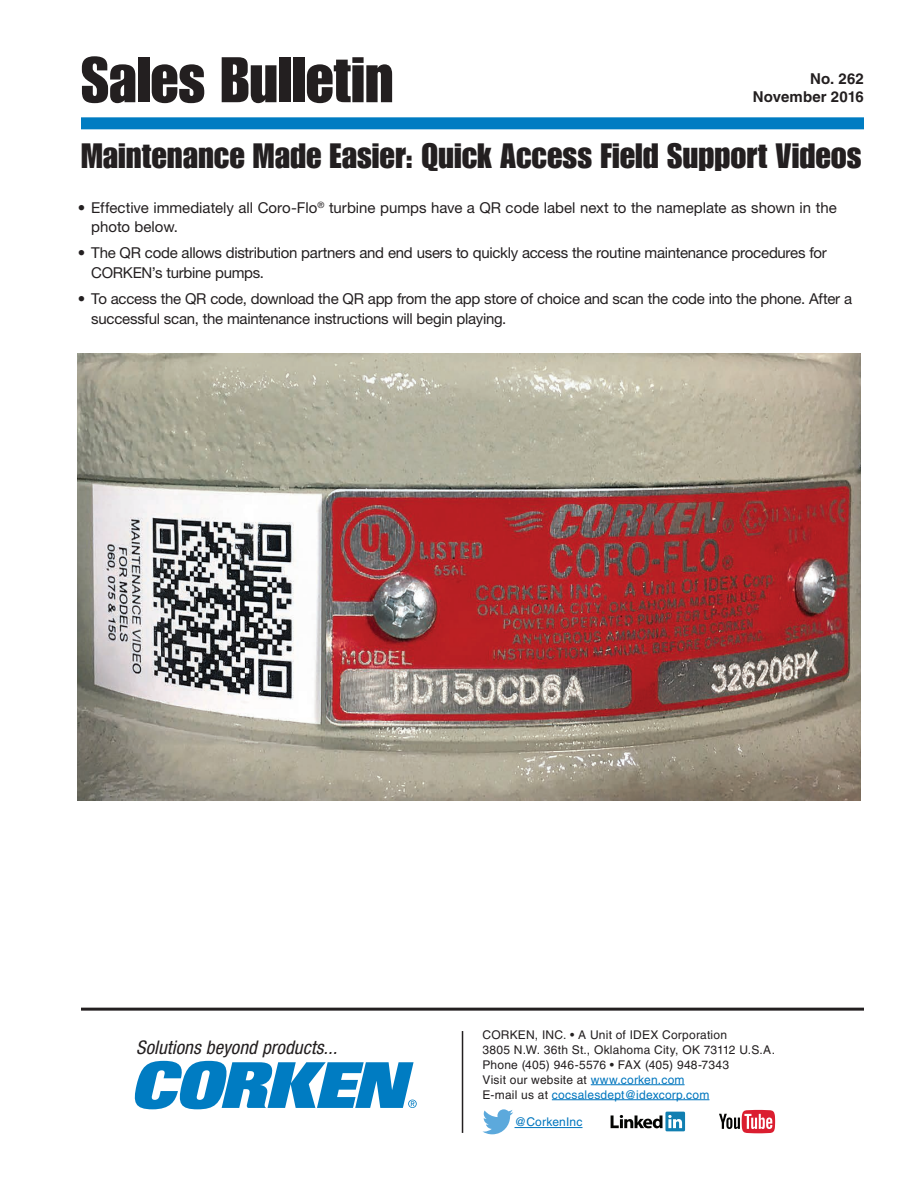
<style>
.page{position:relative;width:918px;height:1188px;background:#fff}
.page>*{position:absolute;margin:0;border:0;box-sizing:border-box;transform-origin:0 0}
.Cover_Title{font:63px "Impact LT Std";letter-spacing:-.005em;color:#231f20}
.Cover_Subtitle{font:34.5px "Impact LT Std";color:#231f20}
.Contact_Information{font:italic condensed 18.9px "Helvetica Neue LT Std";letter-spacing:.005em;color:#231f20}
.Body_Bulleted{font:15px/19.5px "Helvetica Neue LT Std";letter-spacing:-.015em;color:#231f20}
.Sales_Bulletin_Lit_N{font:700 15px "Helvetica LT Std";letter-spacing:.01em;color:#231f20}
.Contact_Information-2{font:12px "Helvetica LT Std";letter-spacing:.02em;color:#231f20}
.Contact_Information-3{font:12px "Helvetica LT Std";letter-spacing:.02em;color:#0076be}
.s1{color:#0076be}
.s2{color:#231f20}
</style>
<div class="page">
<div style="left:81px;top:117px;width:783px;height:12px;background:#007cc2"></div>
<hr style="left:81px;top:1008px;width:783px;height:3px;background:#231f20">
<hr style="left:591px;top:1084px;width:94px;height:1px;background:#0076be">
<hr style="left:552px;top:1099px;width:157px;height:1px;background:#0076be">
<hr style="left:462px;top:1031px;width:1px;height:102px;background:#231f20">
<svg style="left:482px;top:1109px;width:31px;height:25px"></svg>
<hr style="left:515px;top:1127px;width:68px;height:1px;background:#0076be">
<svg style="left:665px;top:1112px;width:20px;height:19px"></svg>
<svg style="left:611px;top:1115px;width:71px;height:13px"></svg>
<svg style="left:719px;top:1110px;width:56px;height:23px"></svg>
<img style="left:78px;top:353px;width:783px;height:448px">
<svg style="left:134px;top:1061px;width:283px;height:48px"></svg>
<p class="Cover_Title" style="left:81px;top:43px;width:314px">Sales Bulletin</p>
<p class="Sales_Bulletin_Lit_N" style="left:810px;top:69px;width:55px">No. 262</p>
<p class="Sales_Bulletin_Lit_N" style="left:753px;top:87px;width:113px">November 2016</p>
<p class="Cover_Subtitle" style="left:81px;top:136px;width:782px">Maintenance Made Easier: Quick Access Field Support Videos</p>
<p class="Body_Bulleted" style="left:91px;top:197px;width:747px;text-indent:-14px">• Effective immediately all Coro-Flo<sup>®</sup> turbine pumps have a QR code label next to the nameplate as shown in the photo below.</p>
<p class="Body_Bulleted" style="left:91px;top:243px;width:737px;text-indent:-14px">• The QR code allows distribution partners and end users to quickly access the routine maintenance procedures for<br>CORKEN’s turbine pumps.</p>
<p class="Body_Bulleted" style="left:91px;top:289px;width:762px;text-indent:-14px">• To access the QR code, download the QR app from the app store of choice and scan the code into the phone. After a successful scan, the maintenance instructions will begin playing.</p>
<p class="Contact_Information" style="left:136px;top:1037px;width:203px">Solutions beyond products...</p>
<p class="Contact_Information-2" style="left:482px;top:1027px;width:246px">CORKEN, INC. • A Unit of IDEX Corporation</p>
<p class="Contact_Information-2" style="left:482px;top:1042px;width:294px">3805 N.W. 36th St., Oklahoma City, OK 73112 U.S.A.</p>
<p class="Contact_Information-2" style="left:482px;top:1057px;width:248px">Phone (405) 946-5576 • FAX (405) 948-7343</p>
<p class="Contact_Information-2" style="left:482px;top:1072px;width:204px">Visit our website at <span class="s1">www.corken.com</span></p>
<p class="Contact_Information-3" style="left:482px;top:1087px;width:228px"><span class="s2">E-mail us at</span> cocsalesdept@idexcorp.com</p>
<p class="Contact_Information-3" style="left:515px;top:1115px;width:69px">@CorkenInc</p>
</div>
